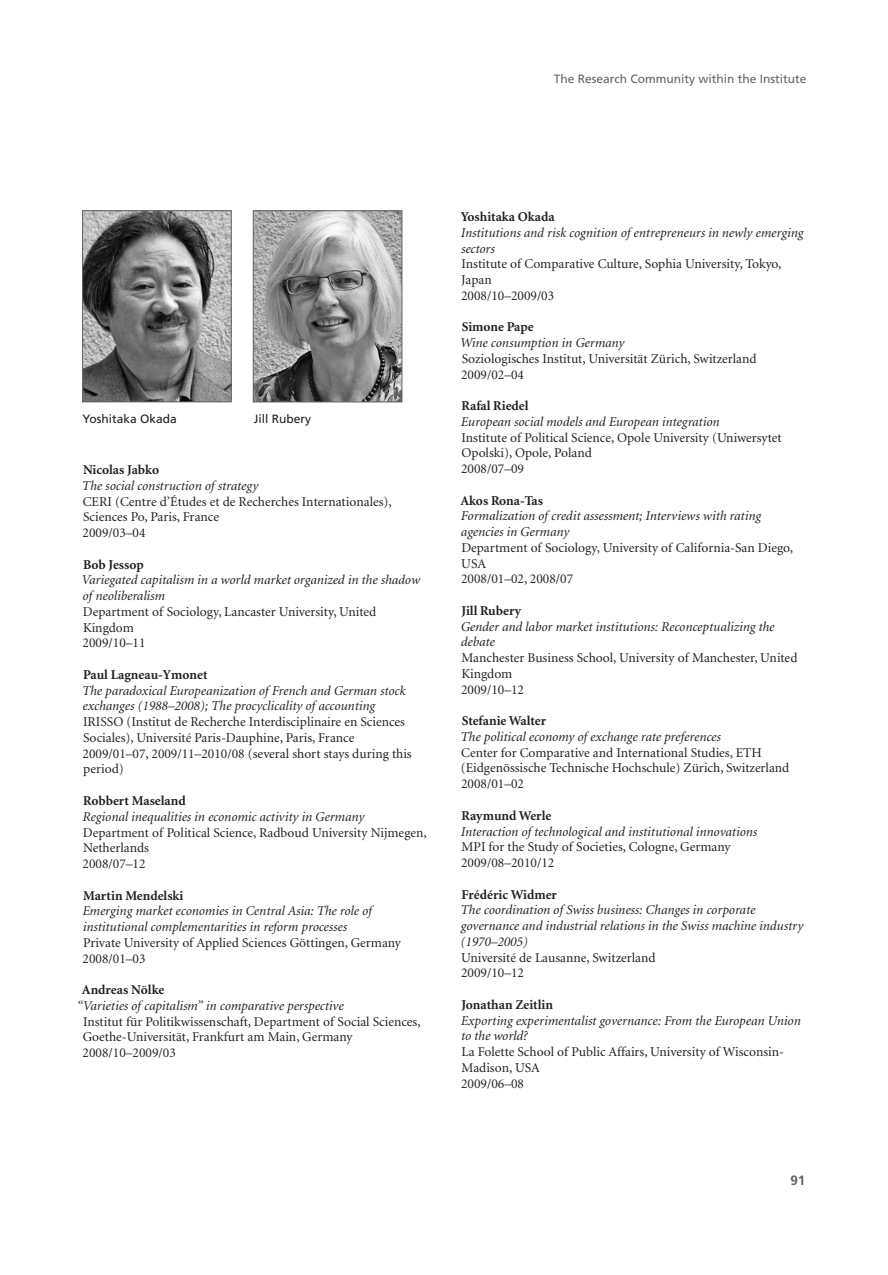
<style>
.page{position:relative;width:888px;height:1275px;background:#fff}
.page>*{position:absolute;margin:0;border:0;box-sizing:border-box;transform-origin:0 0}
.t1{font:13.5px/15.8px "Minion";color:#231f20}
.t2{font:italic 13.5px/15.8px "Minion";color:#231f20}
.t3{font:700 13.5px "Minion";color:#231f20}
.t4{font:700 13.5px "Frutiger";color:#636366}
.t5{font:12px "Frutiger";color:#636366}
.t6{font:12px "Frutiger";color:#231f20}
</style>
<div class="page">
<img style="left:84px;top:212px;width:146px;height:188px">
<div style="left:82px;top:210px;width:150px;height:192px;border:1px solid #636366"></div>
<img style="left:255px;top:212px;width:145px;height:188px">
<div style="left:253px;top:210px;width:149px;height:192px;border:1px solid #636366"></div>
<p class="t5" style="left:554px;top:71px;width:254px">The Research Community within the Institute</p>
<p class="t6" style="left:83px;top:412px;width:96px">Yoshitaka Okada</p>
<p class="t6" style="left:254px;top:412px;width:59px">Jill Rubery</p>
<p class="t3" style="left:83px;top:463px;width:77px">Nicolas Jabko</p>
<p class="t2" style="left:82px;top:478px;width:178px">The social construction of strategy</p>
<p class="t1" style="left:83px;top:494px;width:311px">CERI (Centre d’Études et de Recherches Internationales),<br>Sciences Po, Paris, France<br>2009/03–04</p>
<p class="t3" style="left:83px;top:557px;width:62px">Bob Jessop</p>
<p class="t2" style="left:81px;top:573px;width:340px">Variegated capitalism in a world market organized in the shadow of neoliberalism</p>
<p class="t1" style="left:83px;top:604px;width:295px">Department of Sociology, Lancaster University, United<br>Kingdom<br>2009/10–11</p>
<p class="t3" style="left:83px;top:668px;width:126px">Paul Lagneau-Ymonet</p>
<p class="t2" style="left:82px;top:683px;width:325px">The paradoxical Europeanization of French and German stock exchanges (1988–2008); The procyclicality of accounting</p>
<p class="t1" style="left:83px;top:714px;width:331px">IRISSO (Institut de Recherche Interdisciplinaire en Sciences Sociales), Université Paris-Dauphine, Paris, France 2009/01–07, 2009/11–2010/08 (several short stays during this period)</p>
<p class="t3" style="left:83px;top:794px;width:104px">Robbert Maseland</p>
<p class="t2" style="left:82px;top:809px;width:283px">Regional inequalities in economic activity in Germany</p>
<p class="t1" style="left:83px;top:825px;width:346px">Department of Political Science, Radboud University Nijmegen,<br>Netherlands<br>2008/07–12</p>
<p class="t3" style="left:83px;top:888px;width:102px">Martin Mendelski</p>
<p class="t2" style="left:82px;top:903px;width:291px">Emerging market economies in Central Asia: The role of institutional complementarities in reform processes</p>
<p class="t1" style="left:83px;top:935px;width:320px">Private University of Applied Sciences Göttingen, Germany<br>2008/01–03</p>
<p class="t3" style="left:82px;top:983px;width:84px">Andreas Nölke</p>
<p class="t2" style="left:77px;top:998px;width:268px">“Varieties of capitalism” in comparative perspective</p>
<p class="t1" style="left:83px;top:1014px;width:339px">Institut für Politikwissenschaft, Department of Social Sciences,<br>Goethe-Universität, Frankfurt am Main, Germany<br>2008/10–2009/03</p>
<p class="t3" style="left:461px;top:210px;width:95px">Yoshitaka Okada</p>
<p class="t2" style="left:461px;top:225px;width:344px">Institutions and risk cognition of entrepreneurs in newly emerging sectors</p>
<p class="t1" style="left:461px;top:257px;width:322px">Institute of Comparative Culture, Sophia University, Tokyo,<br>Japan<br>2008/10–2009/03</p>
<p class="t3" style="left:462px;top:320px;width:73px">Simone Pape</p>
<p class="t2" style="left:460px;top:335px;width:165px">Wine consumption in Germany</p>
<p class="t1" style="left:461px;top:351px;width:297px">Soziologisches Institut, Universität Zürich, Switzerland<br>2009/02–04</p>
<p class="t3" style="left:462px;top:399px;width:68px">Rafal Riedel</p>
<p class="t2" style="left:461px;top:414px;width:260px">European social models and European integration</p>
<p class="t1" style="left:461px;top:430px;width:322px">Institute of Political Science, Opole University (Uniwersytet<br>Opolski), Opole, Poland<br>2008/07–09</p>
<p class="t3" style="left:460px;top:493px;width:84px">Akos Rona-Tas</p>
<p class="t2" style="left:461px;top:509px;width:302px">Formalization of credit assessment; Interviews with rating agencies in Germany</p>
<p class="t1" style="left:461px;top:540px;width:334px">Department of Sociology, University of California-San Diego,<br>USA<br>2008/01–02, 2008/07</p>
<p class="t3" style="left:461px;top:604px;width:61px">Jill Rubery</p>
<p class="t2" style="left:460px;top:619px;width:315px">Gender and labor market institutions: Reconceptualizing the debate</p>
<p class="t1" style="left:461px;top:650px;width:338px">Manchester Business School, University of Manchester, United<br>Kingdom<br>2009/10–12</p>
<p class="t3" style="left:462px;top:714px;width:86px">Stefanie Walter</p>
<p class="t2" style="left:460px;top:729px;width:262px">The political economy of exchange rate preferences</p>
<p class="t1" style="left:461px;top:745px;width:330px">Center for Comparative and International Studies, ETH (Eidgenössische Technische Hochschule) Zürich, Switzerland<br>2008/01–02</p>
<p class="t3" style="left:462px;top:808px;width:91px">Raymund Werle</p>
<p class="t2" style="left:461px;top:824px;width:298px">Interaction of technological and institutional innovations</p>
<p class="t1" style="left:461px;top:839px;width:271px">MPI for the Study of Societies, Cologne, Germany<br>2009/08–2010/12</p>
<p class="t3" style="left:461px;top:887px;width:97px">Frédéric Widmer</p>
<p class="t2" style="left:460px;top:902px;width:344px">The coordination of Swiss business: Changes in corporate governance and industrial relations in the Swiss machine industry (1970–2005)</p>
<p class="t1" style="left:461px;top:950px;width:196px">Université de Lausanne, Switzerland<br>2009/10–12</p>
<p class="t3" style="left:461px;top:997px;width:93px">Jonathan Zeitlin</p>
<p class="t2" style="left:461px;top:1013px;width:341px">Exporting experimentalist governance: From the European Union to the world?</p>
<p class="t1" style="left:461px;top:1044px;width:324px">La Folette School of Public Affairs, University of Wisconsin-<br>Madison, USA<br>2009/06–08</p>
<p class="t4" style="left:790px;top:1173px;width:17px">91</p>
</div>
